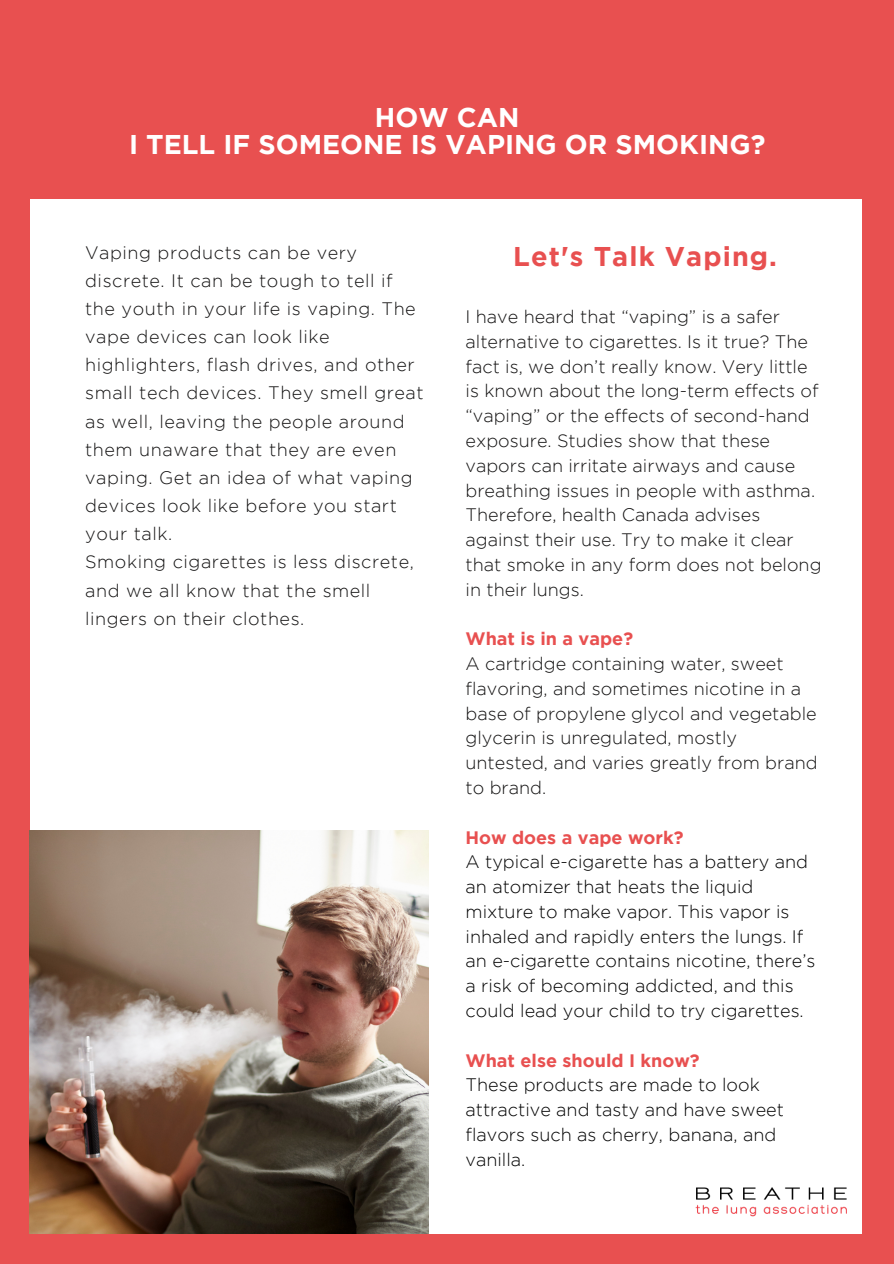
<style>
.page{position:relative;width:894px;height:1264px;background:#fff}
.page>*{position:absolute;margin:0;border:0;box-sizing:border-box;transform-origin:0 0}
.t1{font:700 27px "Gotham";color:#fff}
.t2{font:700 27px "Gotham";letter-spacing:.04em;color:#e85050}
.t3{font:300 18px/24.8px "Gotham";color:#131212}
.t4{font:300 18px/28.2px "Gotham";letter-spacing:.03em;color:#131212}
.t5{font:300 18px/24.8px "Gotham";color:#000}
.t6{font:700 18px "Gotham";color:#e85050}
</style>
<div class="page">
<div style="left:0;top:0;width:893px;height:1263px;background:#e85050"></div>
<div style="left:30px;top:30px;width:831px;height:1203px;background:#fff"></div>
<div style="left:0;top:0;width:893px;height:198px;background:#e85050"></div>
<img style="left:30px;top:830px;width:398px;height:403px">
<img style="left:695px;top:1187px;width:152px;height:30px">
<p class="t1" style="left:375px;top:107px;width:146px">HOW CAN</p>
<p class="t1" style="left:129px;top:134px;width:637px">I TELL IF SOMEONE IS VAPING OR SMOKING?</p>
<p class="t4" style="left:85px;top:239px;width:332px">Vaping products can be very discrete. It can be tough to tell if the youth in your life is vaping. The</p>
<p class="t4" style="left:85px;top:324px;width:340px">vape devices can look like highlighters, flash drives, and other small tech devices. They smell great as well, leaving the people around them unaware that they are even vaping. Get an idea of what vaping devices look like before you start your talk.</p>
<p class="t4" style="left:85px;top:549px;width:330px">Smoking cigarettes is less discrete, and we all know that the smell lingers on their clothes.</p>
<p class="t2" style="left:513px;top:246px;width:265px">Let's Talk Vaping.</p>
<p class="t3" style="left:465px;top:305px;width:357px">I have heard that “vaping” is a safer alternative to cigarettes. Is it true? The fact is, we don’t really know. Very little is known about the long-term effects of “vaping” or the effects of second-hand exposure. Studies show that these vapors can irritate airways and cause breathing issues in people with asthma.<br>Therefore, health Canada advises against their use. Try to make it clear that smoke in any form does not belong in their lungs.</p>
<p class="t6" style="left:465px;top:632px;width:169px">What is in a vape?</p>
<p class="t3" style="left:465px;top:652px;width:353px">A cartridge containing water, sweet flavoring, and sometimes nicotine in a base of propylene glycol and vegetable glycerin is unregulated, mostly untested, and varies greatly from brand to brand.</p>
<p class="t6" style="left:465px;top:830px;width:219px">How does a vape work?</p>
<p class="t5" style="left:465px;top:850px;width:351px">A typical e-cigarette has a battery and an atomizer that heats the liquid mixture to make vapor. This vapor is inhaled and rapidly enters the lungs. If an e-cigarette contains nicotine, there’s a risk of becoming addicted, and this could lead your child to try cigarettes.</p>
<p class="t6" style="left:465px;top:1053px;width:236px">What else should I know?</p>
<p class="t5" style="left:465px;top:1073px;width:320px">These products are made to look attractive and tasty and have sweet flavors such as cherry, banana, and vanilla.</p>
</div>
